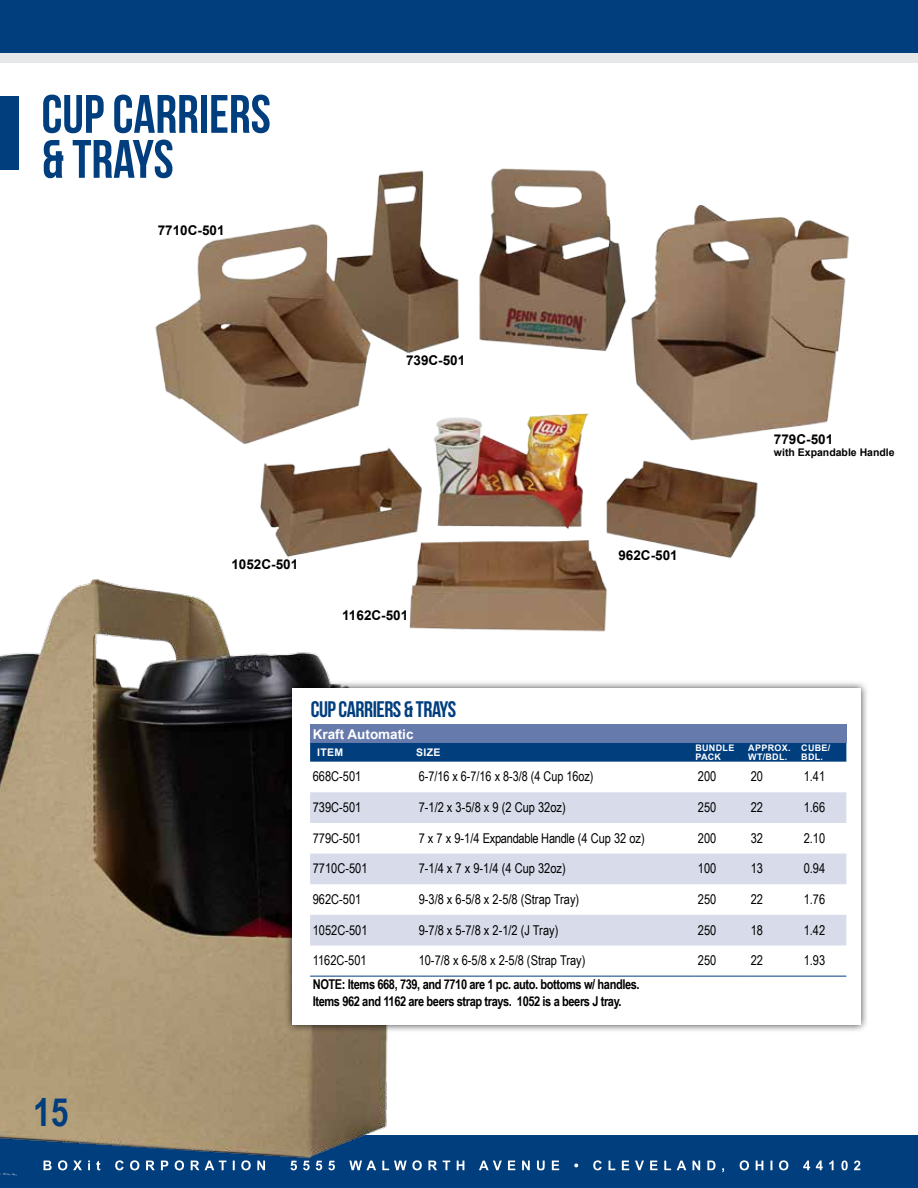
<style>
.page{position:relative;width:918px;height:1188px;background:#fff}
.page>*{position:absolute;margin:0;border:0;box-sizing:border-box;transform-origin:0 0}
.t1{font:54px/45px "Bebas Neue";color:#003e7e}
.t2{font:700 39px "Arial Narrow";color:#003e7e}
.t3{font:22.5px "Bebas Neue";letter-spacing:-.02em;color:#003e7e}
.t4{font:13.5px "Arial Narrow";color:#000}
.t5{font:700 13.5px/16.2px "Arial Narrow";letter-spacing:-.03em;color:#000}
.t6{font:700 13.5px "Arial";color:#000}
.t7{font:13.5px "Arial Narrow";letter-spacing:-.02em;color:#000}
.t8{font:700 13.5px "Arial";color:#fff}
.t9{font:700 10.5px "Arial";color:#000}
.t10{font:700 10.5px "Arial";letter-spacing:.035em;color:#fff}
.t11{font:700 9px/9px "Arial";letter-spacing:.035em;color:#fff}
</style>
<div class="page">
<div style="left:0;top:1138px;width:918px;height:50px;background:#003e7e"></div>
<div style="left:0;top:0;width:918px;height:54px;background:#003e7e"></div>
<svg style="left:479px;top:1160px;width:381px;height:12px"></svg>
<div style="left:0;top:96px;width:19px;height:73px;background:#003e7e"></div>
<div style="left:0;top:54px;width:918px;height:9px;background:#e6e7e8"></div>
<hr style="left:0;top:1135px;width:918px;height:4px;background:#003e7e">
<img style="left:0;top:579px;width:465px;height:597px">
<div style="left:284px;top:680px;width:584px;height:354px;background:#000;opacity:.75"></div>
<div style="left:292px;top:688px;width:568px;height:337px;background:#fff"></div>
<div style="left:310px;top:724px;width:536px;height:19px;background:#677aac"></div>
<div style="left:310px;top:743px;width:536px;height:19px;background:#003e7e"></div>
<div style="left:310px;top:792px;width:536px;height:31px;background:#d8dcea"></div>
<svg style="left:310px;top:854px;width:536px;height:91px;fill:#d8dcea"></svg>
<hr style="left:310px;top:976px;width:106px;height:1px;background:#003e7e">
<hr style="left:416px;top:976px;width:279px;height:1px;background:#003e7e">
<hr style="left:695px;top:976px;width:53px;height:1px;background:#003e7e">
<hr style="left:748px;top:976px;width:53px;height:1px;background:#003e7e">
<hr style="left:801px;top:976px;width:45px;height:1px;background:#003e7e">
<img style="left:155px;top:168px;width:694px;height:276px">
<img style="left:248px;top:387px;width:526px;height:264px">
<h1 class="t1" style="left:42px;top:91px;width:231px">CUP CARRIERS &amp; TRAYS</h1>
<p class="t6" style="left:158px;top:221px;width:68px">7710C-501</p>
<h2 class="t2" style="left:33px;top:1083px;width:37px">15</h2>
<p class="t6" style="left:406px;top:350px;width:61px">739C-501</p>
<p class="t6" style="left:774px;top:430px;width:61px">779C-501</p>
<p class="t9" style="left:774px;top:445px;width:122px">with Expandable Handle</p>
<p class="t6" style="left:231px;top:555px;width:68px">1052C-501</p>
<p class="t6" style="left:342px;top:606px;width:68px">1162C-501</p>
<p class="t6" style="left:618px;top:546px;width:61px">962C-501</p>
<h3 class="t3" style="left:311px;top:697px;width:147px">CUP CARRIERS &amp; TRAYS</h3>
<p class="t8" style="left:313px;top:724px;width:102px">Kraft Automatic</p>
<p class="t10" style="left:317px;top:745px;width:28px">ITEM</p>
<p class="t10" style="left:416px;top:745px;width:26px">SIZE</p>
<p class="t11" style="left:695px;top:744px;width:41px">BUNDLE<br>PACK</p>
<p class="t11" style="left:748px;top:744px;width:44px">APPROX.<br>WT/BDL.</p>
<p class="t11" style="left:801px;top:744px;width:31px">CUBE/<br>BDL.</p>
<p class="t4" style="left:313px;top:767px;width:50px">668C-501</p>
<p class="t4" style="left:419px;top:767px;width:176px">6-7/16 x 6-7/16 x 8-3/8 (4 Cup 16oz)</p>
<p class="t4" style="left:698px;top:767px;width:20px">200</p>
<p class="t4" style="left:751px;top:767px;width:14px">20</p>
<p class="t4" style="left:804px;top:767px;width:23px">1.41</p>
<p class="t4" style="left:313px;top:797px;width:50px">739C-501</p>
<p class="t4" style="left:419px;top:797px;width:149px">7-1/2 x 3-5/8 x 9 (2 Cup 32oz)</p>
<p class="t4" style="left:698px;top:797px;width:20px">250</p>
<p class="t4" style="left:751px;top:797px;width:14px">22</p>
<p class="t4" style="left:804px;top:797px;width:23px">1.66</p>
<p class="t4" style="left:313px;top:828px;width:50px">779C-501</p>
<p class="t7" style="left:419px;top:828px;width:228px">7 x 7 x 9-1/4 Expandable Handle (4 Cup 32 oz)</p>
<p class="t4" style="left:698px;top:828px;width:20px">200</p>
<p class="t4" style="left:751px;top:828px;width:14px">32</p>
<p class="t4" style="left:804px;top:828px;width:23px">2.10</p>
<p class="t4" style="left:313px;top:859px;width:56px">7710C-501</p>
<p class="t4" style="left:419px;top:859px;width:149px">7-1/4 x 7 x 9-1/4 (4 Cup 32oz)</p>
<p class="t4" style="left:698px;top:859px;width:20px">100</p>
<p class="t4" style="left:751px;top:859px;width:14px">13</p>
<p class="t4" style="left:804px;top:859px;width:23px">0.94</p>
<p class="t4" style="left:313px;top:889px;width:50px">962C-501</p>
<p class="t4" style="left:419px;top:889px;width:162px">9-3/8 x 6-5/8 x 2-5/8 (Strap Tray)</p>
<p class="t4" style="left:698px;top:889px;width:20px">250</p>
<p class="t4" style="left:751px;top:889px;width:14px">22</p>
<p class="t4" style="left:804px;top:889px;width:23px">1.76</p>
<p class="t4" style="left:313px;top:920px;width:56px">1052C-501</p>
<p class="t4" style="left:419px;top:920px;width:141px">9-7/8 x 5-7/8 x 2-1/2 (J Tray)</p>
<p class="t4" style="left:698px;top:920px;width:20px">250</p>
<p class="t4" style="left:751px;top:920px;width:14px">18</p>
<p class="t4" style="left:804px;top:920px;width:23px">1.42</p>
<p class="t4" style="left:313px;top:951px;width:55px">1162C-501</p>
<p class="t4" style="left:419px;top:951px;width:168px">10-7/8 x 6-5/8 x 2-5/8 (Strap Tray)</p>
<p class="t4" style="left:698px;top:951px;width:20px">250</p>
<p class="t4" style="left:751px;top:951px;width:14px">22</p>
<p class="t4" style="left:804px;top:951px;width:23px">1.93</p>
<p class="t5" style="left:313px;top:976px;width:328px">NOTE: Items 668, 739, and 7710 are 1 pc. auto. bottoms w/ handles.<br>Items 962 and 1162 are beers strap trays. 1052 is a beers J tray.</p>
</div>
